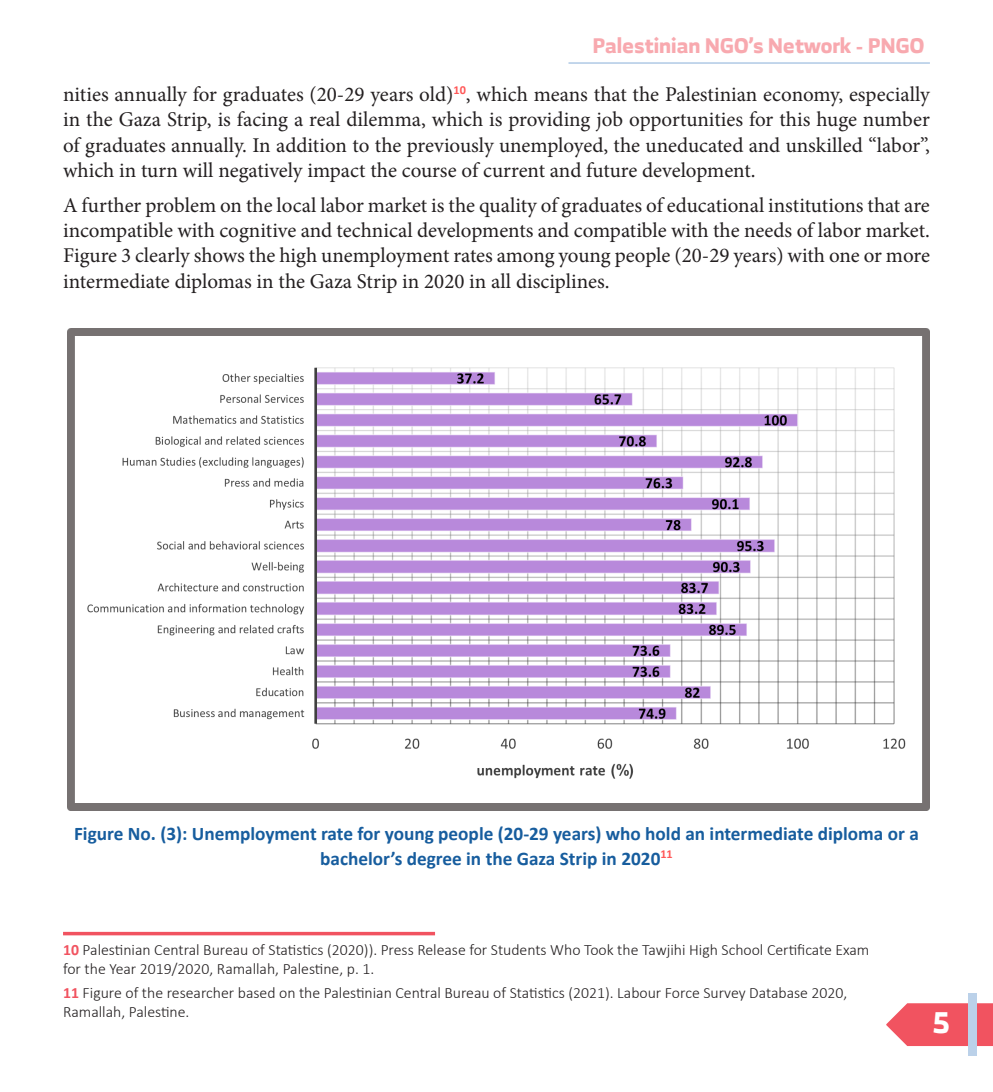
<style>
.page{position:relative;width:993px;height:1092px;background:#fff}
.page>*{position:absolute;margin:0;border:0;box-sizing:border-box;transform-origin:0 0}
.t1{font:700 29.75px "RB";color:#fff}
.t2{font:21px/25.2px "Minion Pro";color:#231f20;text-align:justify}
.t3{font:700 21px "RB";color:#f8a9af}
.t4{font:700 19.25px/25.2px "Calibri";color:#175d9e;text-align:center}
.t5{font:300 15.75px/18.9px "Calibri";color:#231f20}
.s1{font-weight:700;color:#f15360}
</style>
<div class="page">
<svg style="left:886px;top:1003px;width:106px;height:42px;background:#f16772"></svg>
<div style="left:968px;top:993px;width:8px;height:62px;background:#bbd1e9"></div>
<svg style="left:63px;top:931px;width:372px;height:4px"></svg>
<img style="left:67px;top:329px;width:862px;height:481px">
<hr style="left:568px;top:62px;width:361px;height:2px;background:#bbd1e9">
<p class="t3" style="left:592px;top:34px;width:333px">Palestinian NGO’s Network - PNGO</p>
<p class="t2" style="left:63px;top:82px;width:868px">nities annually for graduates (20-29 years old)<sup>10</sup>, which means that the Palestinian economy, especially in the Gaza Strip, is facing a real dilemma, which is providing job opportunities for this huge number of graduates annually. In addition to the previously unemployed, the uneducated and unskilled “labor”, which in turn will negatively impact the course of current and future development.</p>
<p class="t2" style="left:63px;top:193px;width:868px">A further problem on the local labor market is the quality of graduates of educational institutions that are incompatible with cognitive and technical developments and compatible with the needs of labor market.<br>Figure 3 clearly shows the high unemployment rates among young people (20-29 years) with one or more intermediate diplomas in the Gaza Strip in 2020 in all disciplines.</p>
<p class="t4" style="left:74px;top:820px;width:846px">Figure No. (3): Unemployment rate for young people (20-29 years) who hold an intermediate diploma or a bachelor’s degree in the Gaza Strip in 2020<sup>11</sup></p>
<p class="t5" style="left:63px;top:940px;width:807px"><span class="s1">10</span> Palestinian Central Bureau of Statistics (2020)). Press Release for Students Who Took the Tawjihi High School Certificate Exam for the Year 2019/2020, Ramallah, Palestine, p. 1.</p>
<p class="t5" style="left:63px;top:982px;width:785px"><span class="s1">11</span> Figure of the researcher based on the Palestinian Central Bureau of Statistics (2021). Labour Force Survey Database 2020,<br>Ramallah, Palestine.</p>
<p class="t1" style="left:932px;top:1005px;width:19px">5</p>
</div>
